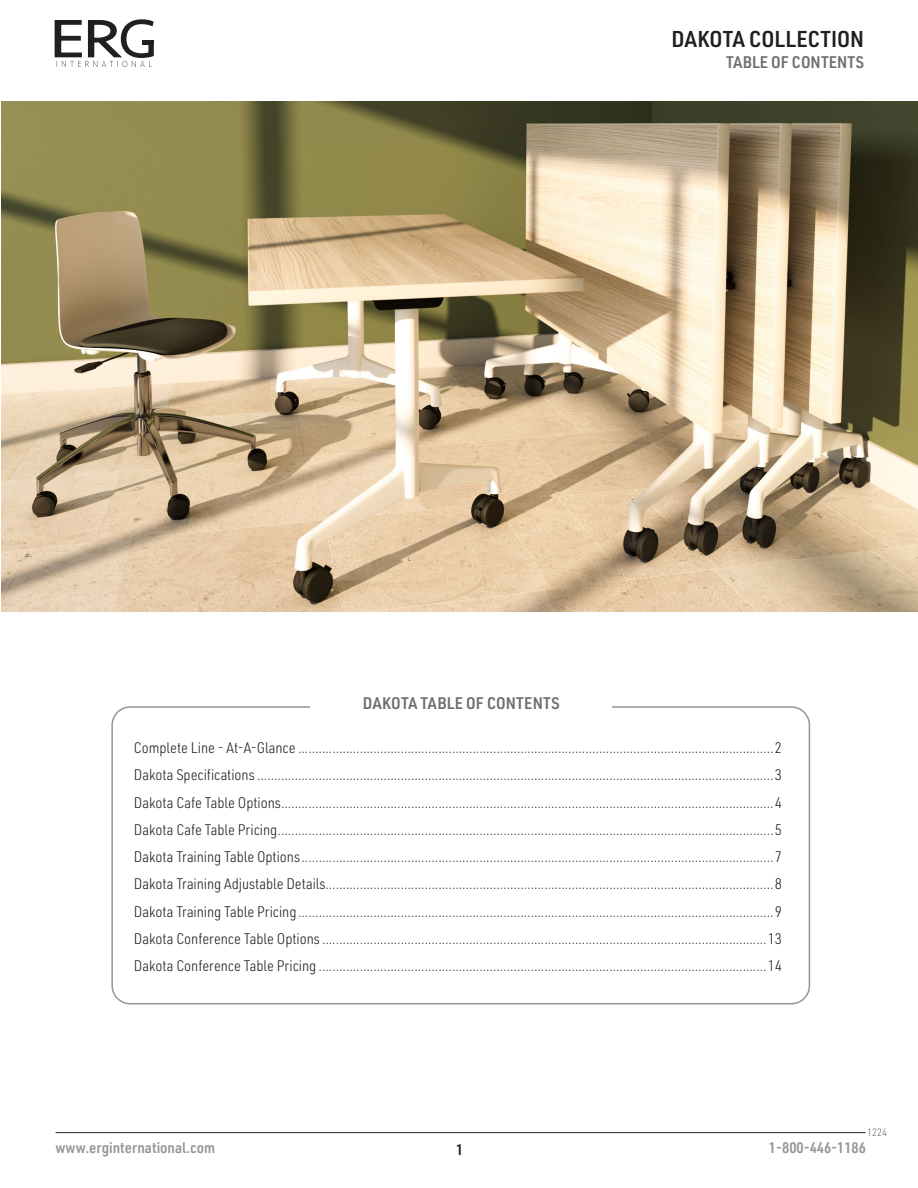
<style>
.page{position:relative;width:918px;height:1188px;background:#fff}
.page>*{position:absolute;margin:0;border:0;box-sizing:border-box;transform-origin:0 0}
.H_LT_PG_Header{font:600 22.5px "URWDIN Semi Cond";letter-spacing:.01em;color:#231f20}
.HLeftPageSubHead2{font:600 16.5px "URWDIN Semi Cond";letter-spacing:.02em;color:#6c6d70}
.H_LT_PG_Header-2{font:600 16.5px "URWDIN Semi Cond";letter-spacing:.005em;color:#6c6d70}
.NEW_TOC_Line_Item{font:300 15px "URWDIN Semi Cond";letter-spacing:-.005em;color:#231f20}
.t1{font:600 15px "URWDIN Semi Cond";color:#939598}
.t2{font:600 15px "URWDIN Semi Cond";color:#231f20}
.t3{font:300 10.5px "URWDIN Semi Cond";color:#6c6d70}
</style>
<div class="page">
<hr style="left:56px;top:1132px;width:810px;height:1px;background:#231f20">
<svg style="left:54px;top:19px;width:100px;height:48px"></svg>
<div style="left:143px;top:40px;width:11px;height:5px;background:#231f20"></div>
<img style="left:1px;top:102px;width:917px;height:509px">
<div style="left:111px;top:706px;width:699px;height:298px;border:2px solid #939598;border-radius:18px"></div>
<div style="left:311px;top:698px;width:301px;height:31px;background:#fff"></div>
<p class="H_LT_PG_Header" style="left:671px;top:24px;width:194px">DAKOTA COLLECTION</p>
<p class="H_LT_PG_Header-2" style="left:726px;top:51px;width:139px">TABLE OF CONTENTS</p>
<p class="HLeftPageSubHead2" style="left:363px;top:692px;width:198px">DAKOTA TABLE OF CONTENTS</p>
<p class="NEW_TOC_Line_Item" style="left:134px;top:738px;width:650px">Complete Line - At-A-Glance ...........................................................................................................................................2</p>
<p class="NEW_TOC_Line_Item" style="left:134px;top:765px;width:650px">Dakota Specifications .......................................................................................................................................................3</p>
<p class="NEW_TOC_Line_Item" style="left:134px;top:792px;width:650px">Dakota Cafe Table Options................................................................................................................................................4</p>
<p class="NEW_TOC_Line_Item" style="left:134px;top:820px;width:650px">Dakota Cafe Table Pricing.................................................................................................................................................5</p>
<p class="NEW_TOC_Line_Item" style="left:134px;top:847px;width:650px">Dakota Training Table Options..........................................................................................................................................7</p>
<p class="NEW_TOC_Line_Item" style="left:134px;top:874px;width:650px">Dakota Training Adjustable Details...................................................................................................................................8</p>
<p class="NEW_TOC_Line_Item" style="left:134px;top:901px;width:650px">Dakota Training Table Pricing...........................................................................................................................................9</p>
<p class="NEW_TOC_Line_Item" style="left:134px;top:929px;width:650px">Dakota Conference Table Options ..................................................................................................................................13</p>
<p class="NEW_TOC_Line_Item" style="left:134px;top:956px;width:650px">Dakota Conference Table Pricing ...................................................................................................................................14</p>
<p class="t3" style="left:867px;top:1125px;width:22px">1224</p>
<p class="t1" style="left:56px;top:1138px;width:161px">www.erginternational.com</p>
<p class="t1" style="left:769px;top:1138px;width:99px">1-800-446-1186</p>
<p class="t2" style="left:456px;top:1139px;width:9px">1</p>
</div>
